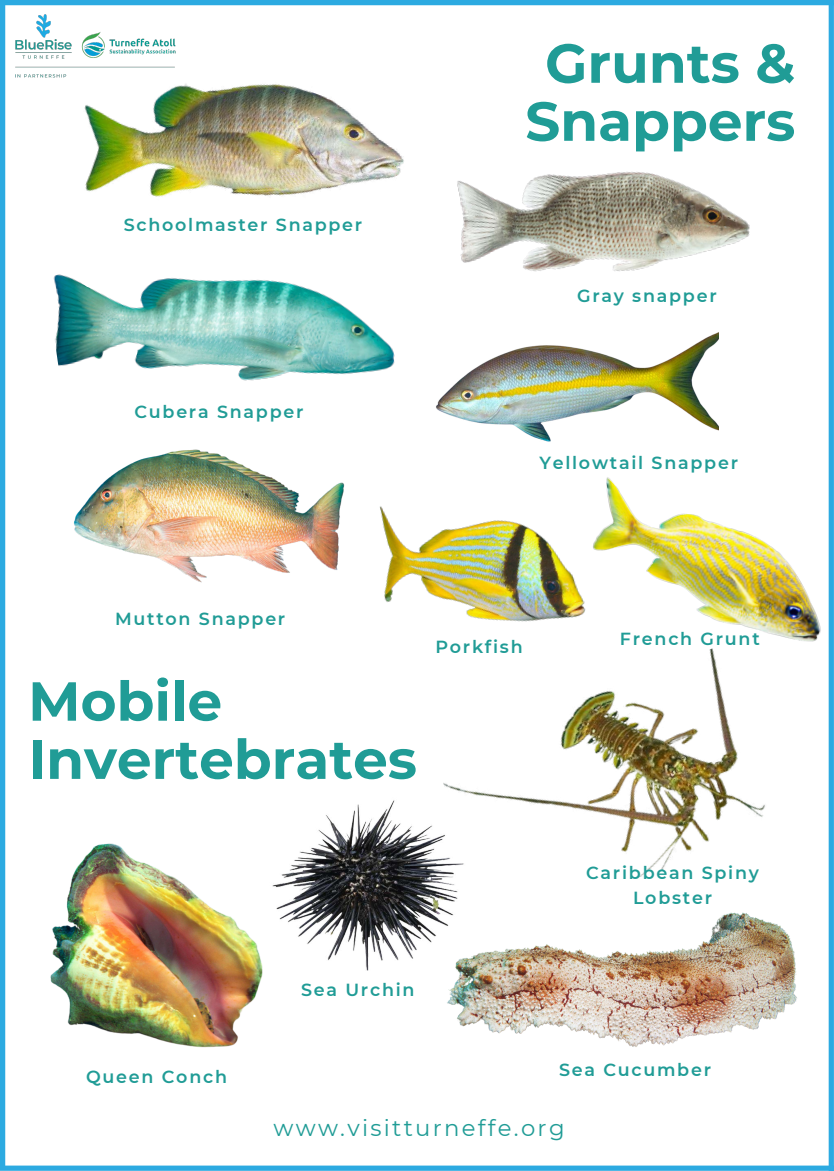
<style>
.page{position:relative;width:834px;height:1171px;background:#fff}
.page>*{position:absolute;margin:0;border:0;box-sizing:border-box;transform-origin:0 0}
.t1{font:700 54.88px/58px "Montserrat";color:#209c96;text-align:center}
.t2{font:22.75px "Montserrat";letter-spacing:.1em;color:#209c96}
.t3{font:600 17.5px/24.5px "Montserrat";letter-spacing:.1em;color:#209c96;text-align:center}
</style>
<div class="page">
<img style="left:443px;top:648px;width:322px;height:229px">
<img style="left:601px;top:477px;width:220px;height:165px">
<img style="left:457px;top:172px;width:293px;height:100px">
<img style="left:436px;top:332px;width:282px;height:110px">
<img style="left:48px;top:5px;width:384px;height:192px">
<img style="left:379px;top:506px;width:222px;height:172px">
<div style="left:0;top:0;width:833px;height:5px;background:#2caae1"></div>
<div style="left:0;top:1165px;width:833px;height:6px;background:#2caae1"></div>
<div style="left:0;top:0;width:5px;height:1168px;background:#2caae1"></div>
<div style="left:828px;top:3px;width:5px;height:1168px;background:#2caae1"></div>
<img style="left:53px;top:274px;width:342px;height:107px">
<svg style="left:74px;top:274px;width:51px;height:16px"></svg>
<div style="left:119px;top:342px;width:18px;height:19px;background:#fff;border-radius:50%"></div>
<img style="left:74px;top:449px;width:271px;height:134px">
<img style="left:276px;top:792px;width:195px;height:179px">
<img style="left:433px;top:901px;width:364px;height:146px">
<img style="left:50px;top:843px;width:226px;height:205px">
<img style="left:15px;top:12px;width:165px;height:68px">
<p class="t3" style="left:124px;top:213px;width:240px">Schoolmaster Snapper</p>
<p class="t3" style="left:134px;top:399px;width:170px">Cubera Snapper</p>
<h1 class="t1" style="left:525px;top:34px;width:271px">Grunts &amp;<br>Snappers</h1>
<p class="t3" style="left:577px;top:283px;width:141px">Gray snapper</p>
<p class="t3" style="left:539px;top:450px;width:200px">Yellowtail Snapper</p>
<p class="t3" style="left:115px;top:607px;width:172px">Mutton Snapper</p>
<h1 class="t1" style="left:28px;top:672px;width:390px;line-height:58.2px;text-align:left">Mobile<br>Invertebrates</h1>
<p class="t3" style="left:435px;top:634px;width:89px">Porkfish</p>
<p class="t3" style="left:86px;top:1064px;width:142px">Queen Conch</p>
<p class="t3" style="left:301px;top:978px;width:115px">Sea Urchin</p>
<p class="t3" style="left:619px;top:627px;width:141px">French Grunt</p>
<p class="t3" style="left:586px;top:861px;width:174px">Caribbean Spiny<br>Lobster</p>
<p class="t3" style="left:559px;top:1057px;width:153px">Sea Cucumber</p>
<h2 class="t2" style="left:273px;top:1114px;width:292px">www.visitturneffe.org</h2>
</div>
